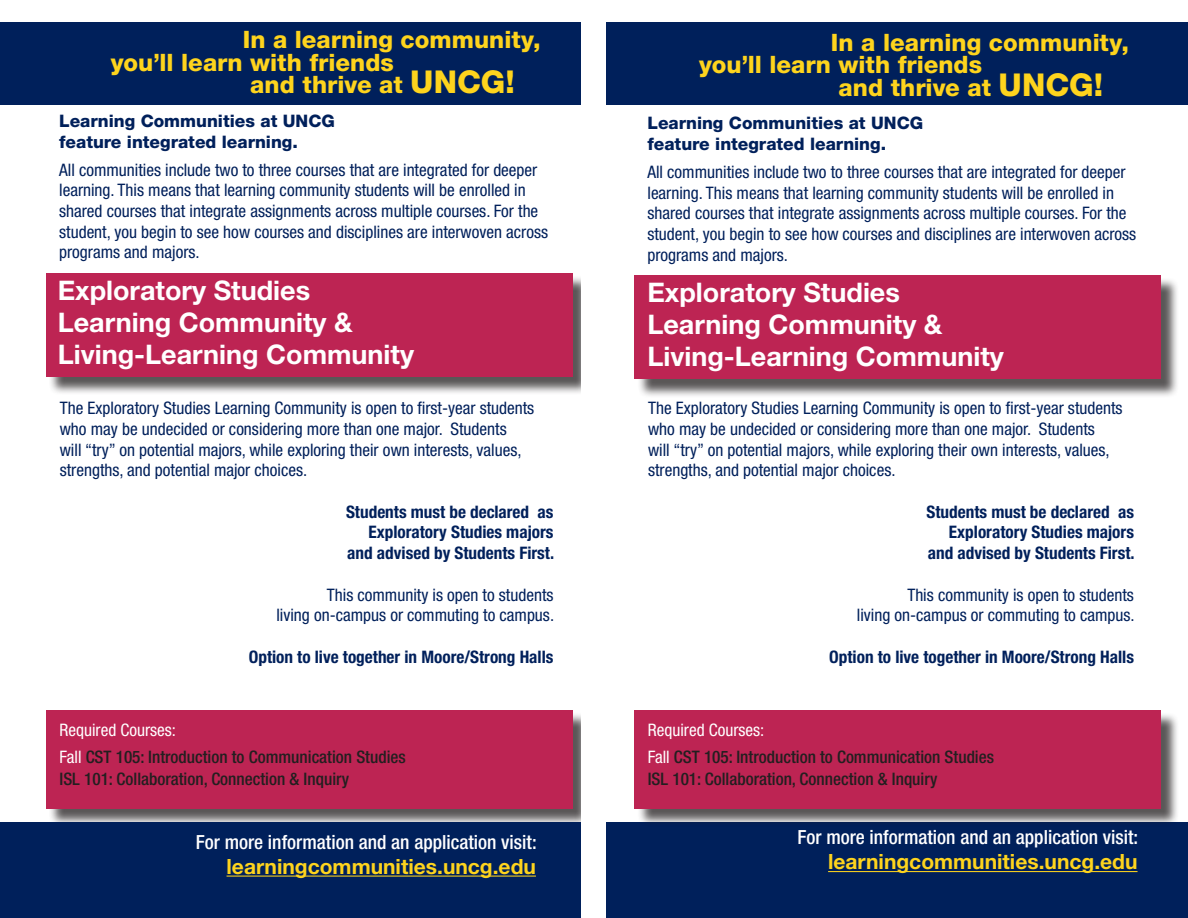
<style>
.page{position:relative;width:1188px;height:918px;background:#fff}
.page>*{position:absolute;margin:0;border:0;box-sizing:border-box;transform-origin:0 0}
.t1{font:700 27px "Helvetica Neue LT Std";color:#fff}
.t2{font:800 24px "Helvetica Neue LT Std";color:#fed41d}
.t3{font:700 21px "Helvetica Neue LT Std";color:#fed41d}
.t4{font:500 condensed 19.5px "Helvetica Neue LT Std";color:#fff}
.t5{font:condensed 17.25px/20.7px "Helvetica Neue LT Std";color:#00205b}
.t6{font:700 condensed 17.25px "Helvetica Neue LT Std";color:#00205b}
.t7{font:500 condensed 17.25px "Helvetica Neue LT Std";color:#231f20}
.t8{font:800 17.25px "Helvetica Neue LT Std";color:#00205b}
.t9{font:condensed 17.25px "Helvetica Neue LT Std";color:#fff}
.s1{font-size:31.5px}
.s2{font-weight:400;color:#fff}
</style>
<div class="page">
<div style="left:0;top:23px;width:1188px;height:82px;background:#00205b"></div>
<div style="left:49px;top:275px;width:542px;height:121px;background:#231f20;opacity:.75"></div>
<div style="left:46px;top:273px;width:527px;height:104px;background:#bd2453"></div>
<div style="left:49px;top:712px;width:542px;height:115px;background:#231f20;opacity:.75"></div>
<div style="left:46px;top:710px;width:527px;height:98px;background:#bd2453"></div>
<div style="left:0;top:823px;width:1188px;height:95px;background:#00205b"></div>
<hr style="left:828px;top:871px;width:310px;height:1px;background:#fed41d">
<hr style="left:227px;top:876px;width:309px;height:1px;background:#fed41d">
<div style="left:637px;top:278px;width:543px;height:120px;background:#231f20;opacity:.75"></div>
<div style="left:635px;top:275px;width:526px;height:104px;background:#bd2453"></div>
<div style="left:582px;top:0;width:24px;height:918px;background:#fff"></div>
<div style="left:637px;top:712px;width:543px;height:115px;background:#231f20;opacity:.75"></div>
<div style="left:635px;top:710px;width:526px;height:98px;background:#bd2453"></div>
<p class="t2" style="left:243px;top:25px;width:300px">In a learning community,</p>
<p class="t2" style="left:111px;top:48px;width:285px">you’ll learn with friends</p>
<p class="t2" style="left:250px;top:70px;width:266px">and thrive at <span class="s1">UNCG!</span></p>
<p class="t8" style="left:59px;top:111px;width:277px">Learning Communities at UNCG</p>
<p class="t8" style="left:59px;top:131px;width:240px">feature integrated learning.</p>
<p class="t5" style="left:59px;top:159px;width:490px">All communities include two to three courses that are integrated for deeper learning. This means that learning community students will be enrolled in shared courses that integrate assignments across multiple courses. For the student, you begin to see how courses and disciplines are interwoven across programs and majors.</p>
<p class="t1" style="left:58px;top:273px;width:254px">Exploratory Studies</p>
<p class="t1" style="left:58px;top:306px;width:296px">Learning Community &amp;</p>
<p class="t1" style="left:58px;top:338px;width:358px">Living-Learning Community</p>
<p class="t5" style="left:60px;top:398px;width:476px">The Exploratory Studies Learning Community is open to first-year students who may be undecided or considering more than one major. Students<br>will “try” on potential majors, while exploring their own interests, values, strengths, and potential major choices.</p>
<p class="t6" style="left:346px;top:501px;width:209px">Students must be declared as</p>
<p class="t6" style="left:368px;top:522px;width:187px">Exploratory Studies majors</p>
<p class="t6" style="left:347px;top:543px;width:208px">and advised by Students First.</p>
<p class="t5" style="left:327px;top:584px;width:228px">This community is open to students</p>
<p class="t5" style="left:276px;top:605px;width:279px">living on-campus or commuting to campus.</p>
<p class="t6" style="left:249px;top:646px;width:306px">Option to live together in Moore/Strong Halls</p>
<p class="t9" style="left:60px;top:720px;width:118px">Required Courses:</p>
<p class="t7" style="left:60px;top:747px;width:348px"><span class="s2">Fall</span> CST 105: Introduction to Communication Studies</p>
<p class="t7" style="left:60px;top:768px;width:291px">ISL 101: Collaboration, Connection &amp; Inquiry</p>
<p class="t4" style="left:196px;top:830px;width:342px">For more information and an application visit:</p>
<p class="t3" style="left:227px;top:854px;width:311px">learningcommunities.uncg.edu</p>
<p class="t2" style="left:831px;top:28px;width:300px">In a learning community,</p>
<p class="t2" style="left:699px;top:50px;width:285px">you’ll learn with friends</p>
<p class="t2" style="left:839px;top:73px;width:266px">and thrive at <span class="s1">UNCG!</span></p>
<p class="t8" style="left:647px;top:113px;width:277px">Learning Communities at UNCG</p>
<p class="t8" style="left:647px;top:134px;width:240px">feature integrated learning.</p>
<p class="t5" style="left:647px;top:161px;width:490px">All communities include two to three courses that are integrated for deeper learning. This means that learning community students will be enrolled in shared courses that integrate assignments across multiple courses. For the student, you begin to see how courses and disciplines are interwoven across programs and majors.</p>
<p class="t1" style="left:647px;top:275px;width:254px">Exploratory Studies</p>
<p class="t1" style="left:647px;top:308px;width:296px">Learning Community &amp;</p>
<p class="t1" style="left:647px;top:340px;width:358px">Living-Learning Community</p>
<p class="t5" style="left:648px;top:398px;width:476px">The Exploratory Studies Learning Community is open to first-year students who may be undecided or considering more than one major. Students<br>will “try” on potential majors, while exploring their own interests, values, strengths, and potential major choices.</p>
<p class="t6" style="left:927px;top:501px;width:209px">Students must be declared as</p>
<p class="t6" style="left:949px;top:522px;width:187px">Exploratory Studies majors</p>
<p class="t6" style="left:928px;top:543px;width:208px">and advised by Students First.</p>
<p class="t5" style="left:907px;top:584px;width:228px">This community is open to students</p>
<p class="t5" style="left:857px;top:605px;width:279px">living on-campus or commuting to campus.</p>
<p class="t6" style="left:829px;top:646px;width:306px">Option to live together in Moore/Strong Halls</p>
<p class="t9" style="left:648px;top:720px;width:118px">Required Courses:</p>
<p class="t7" style="left:648px;top:747px;width:348px"><span class="s2">Fall</span> CST 105: Introduction to Communication Studies</p>
<p class="t7" style="left:648px;top:768px;width:291px">ISL 101: Collaboration, Connection &amp; Inquiry</p>
<p class="t4" style="left:797px;top:826px;width:342px">For more information and an application visit:</p>
<p class="t3" style="left:828px;top:849px;width:311px">learningcommunities.uncg.edu</p>
</div>
